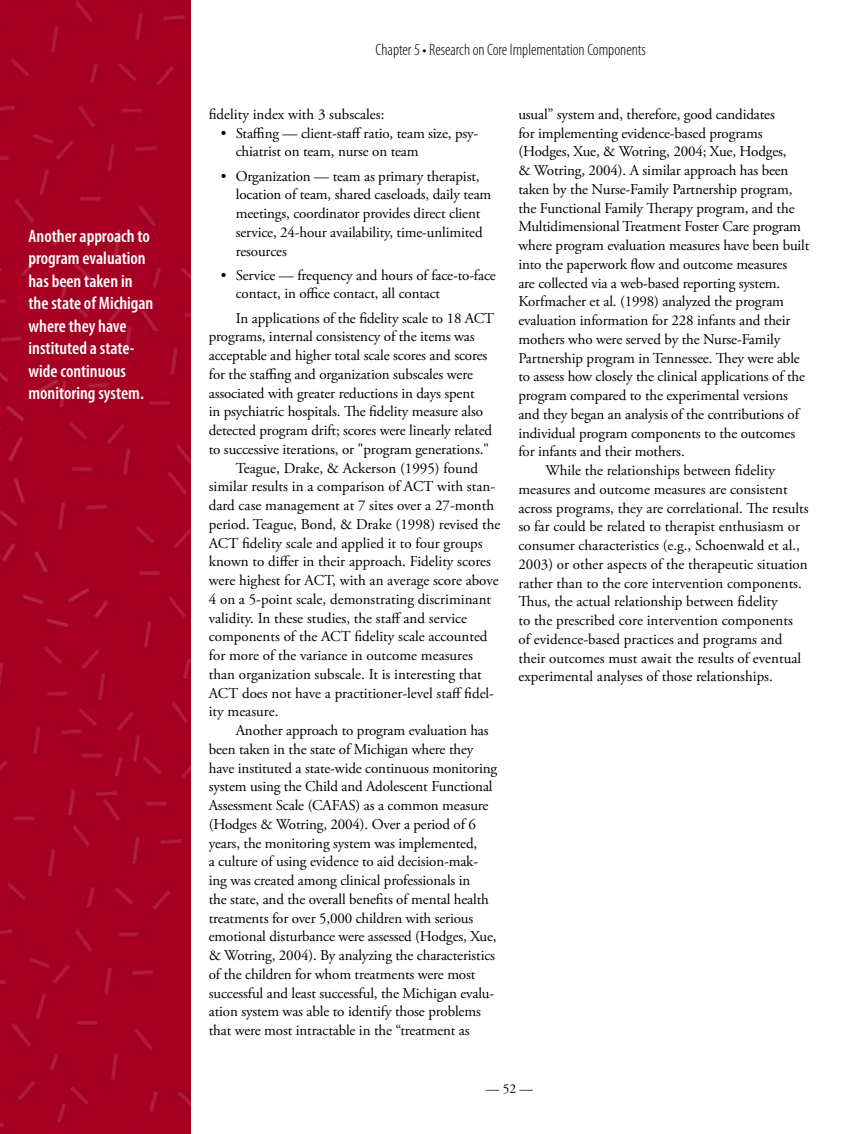
<style>
.page{position:relative;width:864px;height:1134px;background:#fff}
.page>*{position:absolute;margin:0;border:0;box-sizing:border-box;transform-origin:0 0}
.t1{font:600 condensed 18px/22.5px "Myriad Pro";color:#fff}
.t2{font:300 condensed 16.5px "Myriad Pro";color:#000}
.t3{font:15px/18.8px "Adobe Garamond Pro";letter-spacing:-.01em;color:#000}
.t4{font:13.5px "Adobe Garamond Pro";color:#000}
</style>
<div class="page">
<div style="left:0;top:0;width:191px;height:1134px;background:#a70023"></div>
<p class="t1" style="left:28px;top:225px;width:126px">Another approach to program evaluation has been taken in the state of Michigan where they have instituted a state&shy;wide continuous monitoring system.</p>
<p class="t2" style="left:376px;top:41px;width:272px">Chapter 5 • Research on Core Implementation Components</p>
<p class="t3" style="left:209px;top:105px;width:177px">fidelity index with 3 subscales:</p>
<p class="t3" style="left:236px;top:124px;width:244px;text-indent:-15px">• Staffing — client-staff ratio, team size, psy&shy;chiatrist on team, nurse on team</p>
<p class="t3" style="left:236px;top:167px;width:257px;text-indent:-15px">• Organization — team as primary therapist, location of team, shared caseloads, daily team meetings, coordinator provides direct client service, 24-hour availability, time-unlimited resources</p>
<p class="t3" style="left:236px;top:266px;width:262px;text-indent:-15px">• Service — frequency and hours of face-to-face contact, in office contact, all contact</p>
<p class="t3" style="left:236px;top:309px;width:260px">In applications of the fidelity scale to 18 ACT</p>
<p class="t3" style="left:209px;top:328px;width:267px">programs, internal consistency of the items was</p>
<p class="t3" style="left:209px;top:346px;width:280px">acceptable and higher total scale scores and scores</p>
<p class="t3" style="left:209px;top:365px;width:266px">for the staffing and organization subscales were</p>
<p class="t3" style="left:209px;top:384px;width:267px">associated with greater reductions in days spent</p>
<p class="t3" style="left:209px;top:403px;width:276px">in psychiatric hospitals. The fidelity measure also</p>
<p class="t3" style="left:209px;top:421px;width:285px">detected program drift; scores were linearly related</p>
<p class="t3" style="left:209px;top:440px;width:282px">to successive iterations, or "program generations."</p>
<p class="t3" style="left:236px;top:459px;width:244px">Teague, Drake, &amp; Ackerson (1995) found</p>
<p class="t3" style="left:209px;top:478px;width:288px">similar results in a comparison of ACT with stan-</p>
<p class="t3" style="left:209px;top:496px;width:287px">dard case management at 7 sites over a 27-month</p>
<p class="t3" style="left:209px;top:515px;width:293px">period. Teague, Bond, &amp; Drake (1998) revised the</p>
<p class="t3" style="left:209px;top:534px;width:275px">ACT fidelity scale and applied it to four groups</p>
<p class="t3" style="left:209px;top:553px;width:284px">known to differ in their approach. Fidelity scores</p>
<p class="t3" style="left:209px;top:571px;width:291px">were highest for ACT, with an average score above</p>
<p class="t3" style="left:209px;top:590px;width:284px">4 on a 5-point scale, demonstrating discriminant</p>
<p class="t3" style="left:209px;top:609px;width:260px">validity. In these studies, the staff and service</p>
<p class="t3" style="left:209px;top:628px;width:280px">components of the ACT fidelity scale accounted</p>
<p class="t3" style="left:209px;top:646px;width:266px">for more of the variance in outcome measures</p>
<p class="t3" style="left:209px;top:665px;width:275px">than organization subscale. It is interesting that</p>
<p class="t3" style="left:209px;top:684px;width:287px">ACT does not have a practitioner-level staff fidel-</p>
<p class="t3" style="left:209px;top:703px;width:71px">ity measure.</p>
<p class="t3" style="left:236px;top:721px;width:254px">Another approach to program evaluation has</p>
<p class="t3" style="left:209px;top:740px;width:266px">been taken in the state of Michigan where they</p>
<p class="t3" style="left:209px;top:759px;width:290px">have instituted a state-wide continuous monitoring</p>
<p class="t3" style="left:209px;top:778px;width:285px">system using the Child and Adolescent Functional</p>
<p class="t3" style="left:209px;top:796px;width:281px">Assessment Scale (CAFAS) as a common measure</p>
<p class="t3" style="left:209px;top:815px;width:269px">(Hodges &amp; Wotring, 2004). Over a period of 6</p>
<p class="t3" style="left:209px;top:834px;width:270px">years, the monitoring system was implemented,</p>
<p class="t3" style="left:209px;top:853px;width:271px">a culture of using evidence to aid decision-mak-</p>
<p class="t3" style="left:209px;top:871px;width:263px">ing was created among clinical professionals in</p>
<p class="t3" style="left:209px;top:890px;width:282px">the state, and the overall benefits of mental health</p>
<p class="t3" style="left:209px;top:909px;width:266px">treatments for over 5,000 children with serious</p>
<p class="t3" style="left:209px;top:928px;width:289px">emotional disturbance were assessed (Hodges, Xue,</p>
<p class="t3" style="left:209px;top:946px;width:288px">&amp; Wotring, 2004). By analyzing the characteristics</p>
<p class="t3" style="left:209px;top:965px;width:268px">of the children for whom treatments were most</p>
<p class="t3" style="left:209px;top:984px;width:287px">successful and least successful, the Michigan evalu-</p>
<p class="t3" style="left:209px;top:1003px;width:274px">ation system was able to identify those problems</p>
<p class="t3" style="left:209px;top:1021px;width:262px">that were most intractable in the “treatment as</p>
<p class="t3" style="left:518px;top:105px;width:258px">usual” system and, therefore, good candidates</p>
<p class="t3" style="left:518px;top:124px;width:246px">for implementing evidence-based programs</p>
<p class="t3" style="left:518px;top:143px;width:270px">(Hodges, Xue, &amp; Wotring, 2004; Xue, Hodges,</p>
<p class="t3" style="left:518px;top:162px;width:272px">&amp; Wotring, 2004). A similar approach has been</p>
<p class="t3" style="left:518px;top:180px;width:276px">taken by the Nurse-Family Partnership program,</p>
<p class="t3" style="left:518px;top:199px;width:278px">the Functional Family Therapy program, and the</p>
<p class="t3" style="left:518px;top:218px;width:284px">Multidimensional Treatment Foster Care program</p>
<p class="t3" style="left:518px;top:237px;width:293px">where program evaluation measures have been built</p>
<p class="t3" style="left:518px;top:255px;width:270px">into the paperwork flow and outcome measures</p>
<p class="t3" style="left:518px;top:274px;width:263px">are collected via a web-based reporting system.</p>
<p class="t3" style="left:518px;top:293px;width:267px">Korfmacher et al. (1998) analyzed the program</p>
<p class="t3" style="left:518px;top:312px;width:274px">evaluation information for 228 infants and their</p>
<p class="t3" style="left:518px;top:330px;width:263px">mothers who were served by the Nurse-Family</p>
<p class="t3" style="left:518px;top:349px;width:283px">Partnership program in Tennessee. They were able</p>
<p class="t3" style="left:518px;top:368px;width:288px">to assess how closely the clinical applications of the</p>
<p class="t3" style="left:518px;top:387px;width:271px">program compared to the experimental versions</p>
<p class="t3" style="left:518px;top:405px;width:282px">and they began an analysis of the contributions of</p>
<p class="t3" style="left:518px;top:424px;width:278px">individual program components to the outcomes</p>
<p class="t3" style="left:518px;top:443px;width:168px">for infants and their mothers.</p>
<p class="t3" style="left:545px;top:462px;width:231px">While the relationships between fidelity</p>
<p class="t3" style="left:518px;top:480px;width:271px">measures and outcome measures are consistent</p>
<p class="t3" style="left:518px;top:499px;width:292px">across programs, they are correlational. The results</p>
<p class="t3" style="left:518px;top:518px;width:283px">so far could be related to therapist enthusiasm or</p>
<p class="t3" style="left:518px;top:537px;width:283px">consumer characteristics (e.g., Schoenwald et al.,</p>
<p class="t3" style="left:518px;top:555px;width:291px">2003) or other aspects of the therapeutic situation</p>
<p class="t3" style="left:518px;top:574px;width:285px">rather than to the core intervention components.</p>
<p class="t3" style="left:518px;top:593px;width:261px">Thus, the actual relationship between fidelity</p>
<p class="t3" style="left:518px;top:612px;width:276px">to the prescribed core intervention components</p>
<p class="t3" style="left:518px;top:630px;width:266px">of evidence-based practices and programs and</p>
<p class="t3" style="left:518px;top:649px;width:284px">their outcomes must await the results of eventual</p>
<p class="t3" style="left:518px;top:668px;width:256px">experimental analyses of those relationships.</p>
<p class="t4" style="left:486px;top:1080px;width:49px">—52—</p>
</div>
